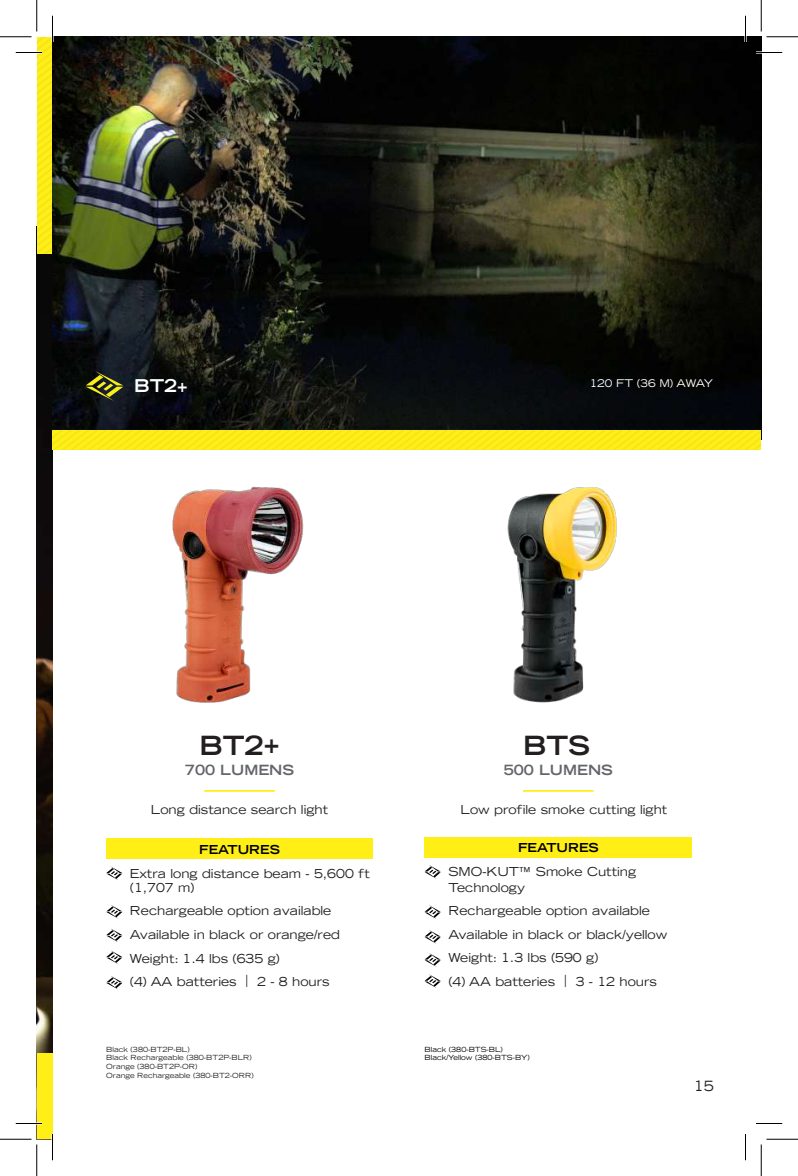
<style>
.page{position:relative;width:798px;height:1176px;background:#fff}
.page>*{position:absolute;margin:0;border:0;box-sizing:border-box;transform-origin:0 0}
.t1{font:700 expanded 26.25px "Trade Gothic LH";color:#231f20}
.t2{font:700 expanded 17.5px "Trade Gothic LH";color:#fff}
.t3{font:700 expanded 14px "Trade Gothic LH";color:#64656a}
.t4{font:expanded 14px "Trade Gothic LH";color:#231f20}
.t5{font:expanded 12.25px/23.6px "Trade Gothic LH";color:#231f20}
.t6{font:700 expanded 12.25px "Trade Gothic LH";color:#000001}
.t7{font:expanded 10.5px "Trade Gothic LH";color:#fff}
.t8{font:expanded 7px/8.8px "Trade Gothic LH";color:#231f20}
.t9{font:expanded 7px/8.8px "Trade Gothic LH";color:#000001}
</style>
<div class="page">
<img style="left:37px;top:253px;width:15px;height:800px">
<div style="left:37px;top:37px;width:15px;height:216px;background:#feee16"></div>
<div style="left:37px;top:1053px;width:15px;height:86px;background:#ffef16"></div>
<img style="left:53px;top:37px;width:708px;height:393px">
<svg style="left:86px;top:371px;width:37px;height:30px"></svg>
<img style="left:172px;top:486px;width:132px;height:217px">
<div style="left:106px;top:838px;width:267px;height:21px;background:#ffef16"></div>
<svg style="left:106px;top:866px;width:16px;height:14px"></svg>
<svg style="left:106px;top:905px;width:16px;height:14px"></svg>
<svg style="left:106px;top:928px;width:16px;height:14px"></svg>
<svg style="left:106px;top:950px;width:16px;height:14px"></svg>
<svg style="left:106px;top:976px;width:16px;height:14px"></svg>
<hr style="left:204px;top:790px;width:71px;height:2px;background:#ffef16">
<img style="left:507px;top:487px;width:110px;height:216px">
<div style="left:425px;top:837px;width:267px;height:21px;background:#ffef16"></div>
<svg style="left:425px;top:865px;width:16px;height:14px"></svg>
<svg style="left:425px;top:905px;width:16px;height:14px"></svg>
<svg style="left:425px;top:930px;width:16px;height:14px"></svg>
<svg style="left:425px;top:953px;width:16px;height:14px"></svg>
<hr style="left:523px;top:790px;width:71px;height:2px;background:#ffef16">
<svg style="left:425px;top:974px;width:16px;height:14px"></svg>
<div style="left:52px;top:430px;width:709px;height:20px;background:#ffef16"></div>
<hr style="left:16px;top:51px;width:26px;height:3px;background:#fff">
<hr style="left:756px;top:51px;width:26px;height:3px;background:#fff">
<hr style="left:16px;top:1122px;width:26px;height:3px;background:#fff">
<hr style="left:51px;top:16px;width:3px;height:26px;background:#fff">
<hr style="left:51px;top:1134px;width:3px;height:26px;background:#fff">
<hr style="left:744px;top:16px;width:3px;height:26px;background:#fff">
<svg style="left:16px;top:52px;width:26px;height:1px"></svg>
<svg style="left:756px;top:52px;width:26px;height:1px"></svg>
<svg style="left:16px;top:1123px;width:26px;height:1px"></svg>
<svg style="left:756px;top:1123px;width:26px;height:1px"></svg>
<svg style="left:52px;top:16px;width:1px;height:26px"></svg>
<svg style="left:52px;top:1134px;width:1px;height:26px"></svg>
<svg style="left:745px;top:16px;width:1px;height:26px"></svg>
<svg style="left:745px;top:1134px;width:1px;height:26px"></svg>
<hr style="left:0;top:36px;width:32px;height:1px;background:#000">
<hr style="left:766px;top:36px;width:32px;height:1px;background:#000">
<hr style="left:0;top:1139px;width:32px;height:1px;background:#000">
<hr style="left:766px;top:1139px;width:32px;height:1px;background:#000">
<hr style="left:36px;top:0;width:1px;height:32px;background:#000">
<hr style="left:36px;top:1144px;width:1px;height:32px;background:#000">
<hr style="left:761px;top:0;width:1px;height:32px;background:#000">
<hr style="left:761px;top:1144px;width:1px;height:32px;background:#000">
<h2 class="t2" style="left:134px;top:375px;width:55px">BT2+</h2>
<p class="t7" style="left:590px;top:377px;width:125px">120 FT (36 M) AWAY</p>
<h1 class="t1" style="left:200px;top:729px;width:81px">BT2+</h1>
<p class="t3" style="left:185px;top:760px;width:111px">700 LUMENS</p>
<p class="t5" style="left:151px;top:798px;width:179px">Long distance search light</p>
<p class="t6" style="left:199px;top:842px;width:82px">FEATURES</p>
<p class="t5" style="left:130px;top:866px;width:241px;line-height:14px">Extra long distance beam - 5,600 ft (1,707 m)</p>
<p class="t5" style="left:130px;top:899px;width:212px">Rechargeable option available<br>Available in black or orange/red<br>Weight: 1.4 lbs (635 g)<br>(4) AA batteries | 2 - 8 hours</p>
<p class="t8" style="left:106px;top:1045px;width:149px">Black (380-BT2P-BL)<br>Black Rechargeable (380-BT2P-BLR)<br>Orange (380-BT2P-OR)<br>Orange Rechargeable (380-BT2-ORR)</p>
<h1 class="t1" style="left:523px;top:729px;width:69px">BTS</h1>
<p class="t3" style="left:504px;top:760px;width:111px">500 LUMENS</p>
<p class="t5" style="left:460px;top:798px;width:208px">Low profile smoke cutting light</p>
<p class="t6" style="left:518px;top:840px;width:82px">FEATURES</p>
<p class="t5" style="left:448px;top:863px;width:189px;line-height:15.8px">SMO-KUT™ Smoke Cutting<br>Technology</p>
<p class="t5" style="left:448px;top:899px;width:220px">Rechargeable option available<br>Available in black or black/yellow<br>Weight: 1.3 lbs (590 g)<br>(4) AA batteries | 3 - 12 hours</p>
<p class="t9" style="left:425px;top:1045px;width:107px">Black (380-BTS-BL)<br>Black/Yellow (380-BTS-BY)</p>
<p class="t4" style="left:694px;top:1077px;width:22px">15</p>
</div>
